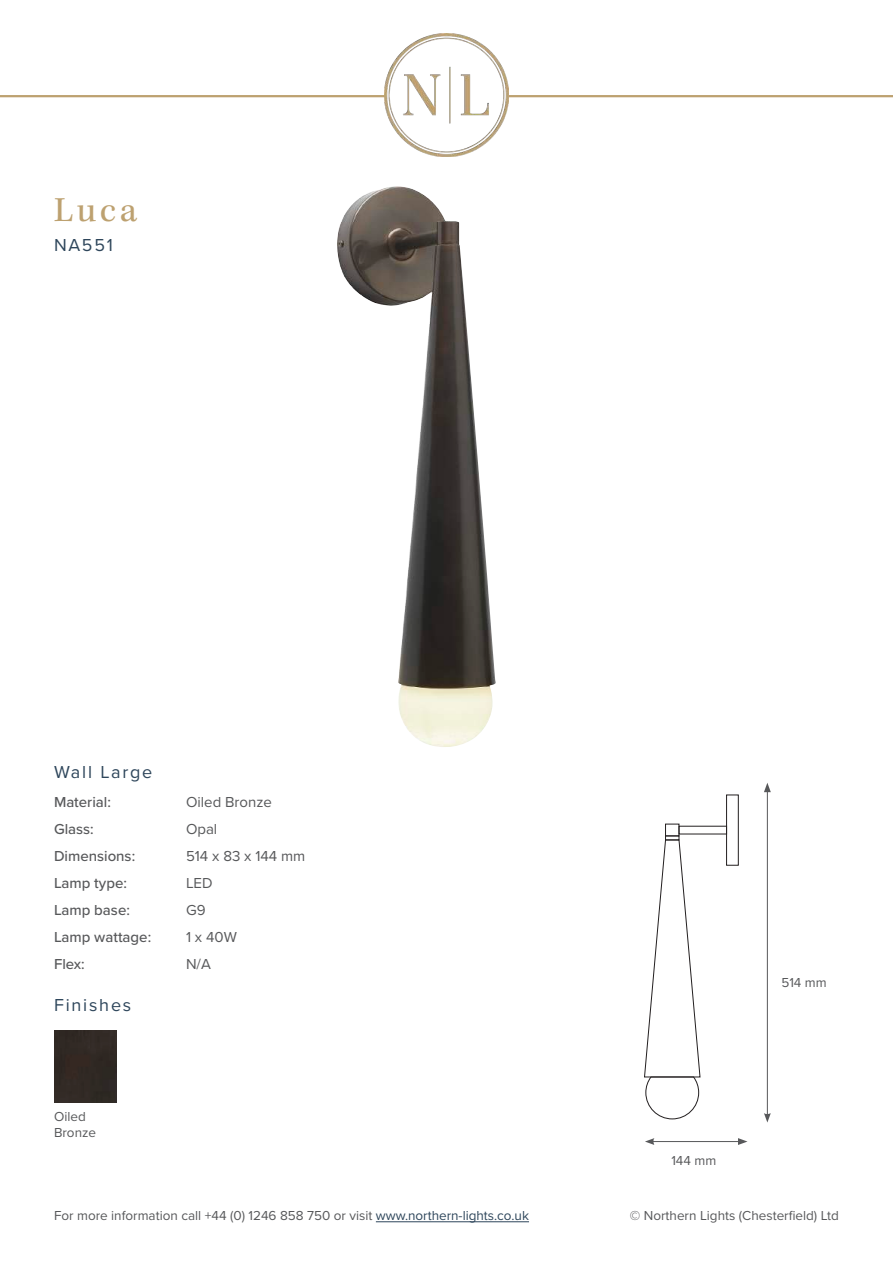
<style>
.page{position:relative;width:893px;height:1263px;background:#fff}
.page>*{position:absolute;margin:0;border:0;box-sizing:border-box;transform-origin:0 0}
.t1{font:36px "Kepler Std";color:#bda170}
.t2{font:18px "Proxima Nova";letter-spacing:.1em;color:#2e465b}
.t3{font:500 15px/27px "Proxima Nova";color:#57585a}
.t4{font:15px/27px "Proxima Nova";color:#57585a}
.t5{font:13.5px/16.2px "Proxima Nova";color:#57585a}
.s1{color:#2e465b}
</style>
<div class="page">
<hr style="left:376px;top:1221px;width:153px;height:1px;background:#2e465b">
<hr style="left:508px;top:95px;width:385px;height:2px;background:#bda170">
<hr style="left:0;top:95px;width:385px;height:2px;background:#bda170">
<img style="left:385px;top:33px;width:123px;height:124px">
<hr style="left:767px;top:790px;width:1px;height:325px;background:#57585a">
<svg style="left:764px;top:783px;width:7px;height:9px"></svg>
<svg style="left:764px;top:1113px;width:7px;height:9px"></svg>
<hr style="left:652px;top:1141px;width:88px;height:1px;background:#57585a">
<svg style="left:738px;top:1138px;width:9px;height:7px"></svg>
<svg style="left:645px;top:1138px;width:9px;height:7px"></svg>
<svg style="left:726px;top:794px;width:13px;height:72px"></svg>
<svg style="left:644px;top:824px;width:56px;height:295px"></svg>
<img style="left:337px;top:186px;width:159px;height:561px">
<div style="left:54px;top:1031px;width:62px;height:71px;background:#302924"></div>
<h1 class="t1" style="left:54px;top:189px;width:84px">Luca</h1>
<h2 class="t2" style="left:54px;top:231px;width:60px">NA551</h2>
<h2 class="t2" style="left:54px;top:758px;width:100px">Wall Large</h2>
<p class="t3" style="left:54px;top:788px;width:99px">Material:<br>Glass:<br>Dimensions:<br>Lamp type:<br>Lamp base:<br>Lamp wattage:<br>Flex:</p>
<p class="t4" style="left:186px;top:788px;width:121px">Oiled Bronze<br>Opal<br>514 x 83 x 144 mm<br>LED<br>G9<br>1 x 40W<br>N/A</p>
<h2 class="t2" style="left:54px;top:991px;width:79px">Finishes</h2>
<p class="t5" style="left:54px;top:1107px;width:44px">Oiled<br>Bronze</p>
<p class="t5" style="left:781px;top:974px;width:47px">514 mm</p>
<p class="t5" style="left:671px;top:1151px;width:46px">144 mm</p>
<p class="t5" style="left:54px;top:1206px;width:476px">For more information call +44 (0) 1246 858 750 or visit <span class="s1">www.northern-lights.co.uk</span></p>
<p class="t5" style="left:630px;top:1206px;width:211px">© Northern Lights (Chesterfield) Ltd</p>
</div>
